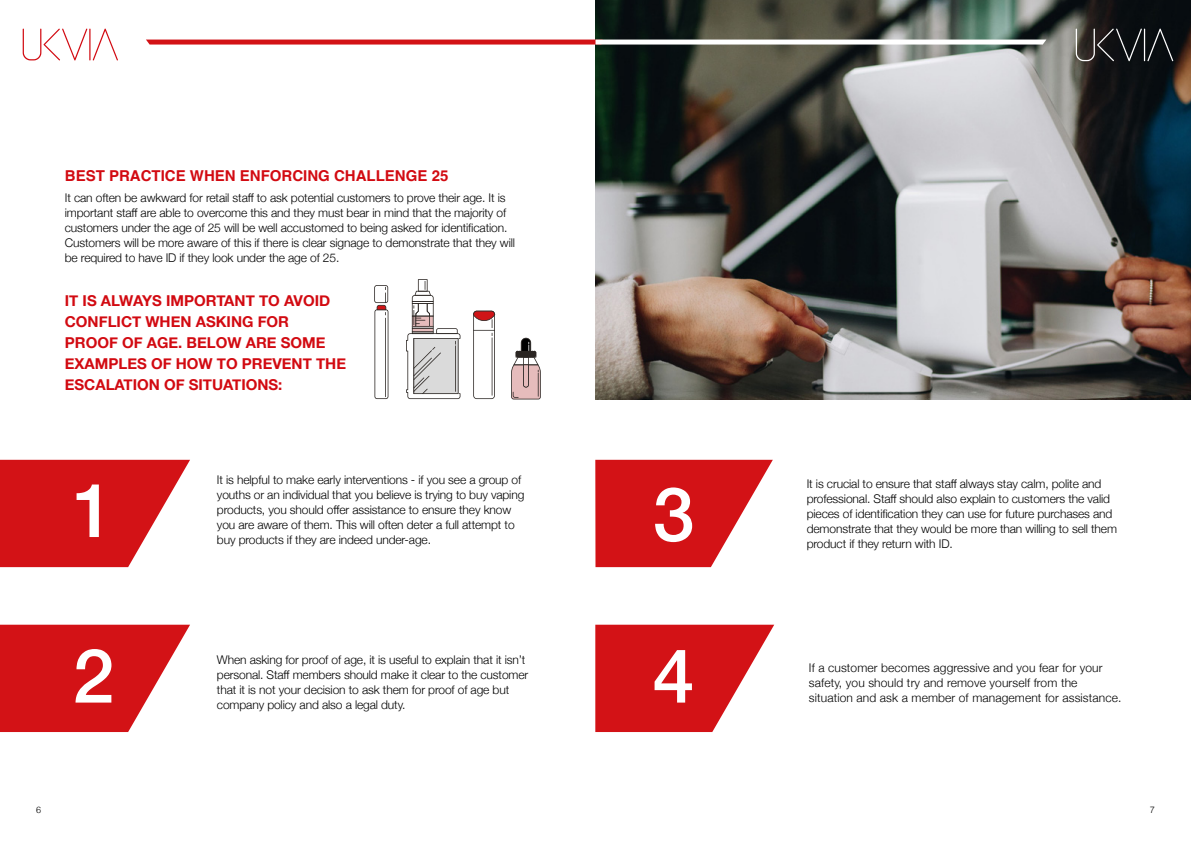
<style>
.page{position:relative;width:1191px;height:842px;background:#fff}
.page>*{position:absolute;margin:0;border:0;box-sizing:border-box;transform-origin:0 0}
.t1{font:500 75px "Helvetica Neue";color:#fff}
.t2{font:700 15px/21px "Helvetica Neue";color:#d20a11}
.t3{font:700 15px "Helvetica";color:#d20a11}
.t4{font:300 12px/15px "Helvetica Neue";letter-spacing:-.01em;color:#000}
.t5{font:300 12px/15px "Helvetica Neue";letter-spacing:.01em;color:#000}
.t6{font:300 9px "Helvetica";color:#000}
</style>
<div class="page">
<svg style="left:0;top:625px;width:190px;height:107px;background:#d93639"></svg>
<svg style="left:0;top:460px;width:190px;height:107px;background:#d93639"></svg>
<svg style="left:595px;top:625px;width:179px;height:107px"></svg>
<svg style="left:595px;top:460px;width:178px;height:107px"></svg>
<img style="left:595px;top:0;width:596px;height:399px">
<svg style="left:1075px;top:29px;width:98px;height:32px;background:#303131"></svg>
<svg style="left:511px;top:338px;width:30px;height:61px"></svg>
<svg style="left:374px;top:285px;width:14px;height:114px"></svg>
<svg style="left:473px;top:311px;width:22px;height:88px"></svg>
<svg style="left:406px;top:279px;width:54px;height:120px"></svg>
<svg style="left:23px;top:29px;width:95px;height:31px"></svg>
<svg style="left:146px;top:40px;width:900px;height:5px"></svg>
<p class="t3" style="left:65px;top:167px;width:385px">BEST PRACTICE WHEN ENFORCING CHALLENGE 25</p>
<p class="t4" style="left:65px;top:189px;width:452px">It can often be awkward for retail staff to ask potential customers to prove their age. It is important staff are able to overcome this and they must bear in mind that the majority of customers under the age of 25 will be well accustomed to being asked for identification.<br>Customers will be more aware of this if there is clear signage to demonstrate that they will be required to have ID if they look under the age of 25.</p>
<p class="t2" style="left:65px;top:291px;width:283px">IT IS ALWAYS IMPORTANT TO AVOID<br>CONFLICT WHEN ASKING FOR<br>PROOF OF AGE. BELOW ARE SOME<br>EXAMPLES OF HOW TO PREVENT THE<br>ESCALATION OF SITUATIONS:</p>
<h1 class="t1" style="left:73px;top:450px;width:43px">1</h1>
<h1 class="t1" style="left:73px;top:616px;width:43px">2</h1>
<p class="t4" style="left:217px;top:472px;width:309px">It is helpful to make early interventions - if you see a group of youths or an individual that you believe is trying to buy vaping products, you should offer assistance to ensure they know you are aware of them. This will often deter a full attempt to</p>
<p class="t4" style="left:217px;top:532px;width:216px">buy products if they are indeed under-age.</p>
<p class="t4" style="left:217px;top:652px;width:313px">When asking for proof of age, it is useful to explain that it isn’t personal. Staff members should make it clear to the customer that it is not your decision to ask them for proof of age but</p>
<p class="t4" style="left:217px;top:697px;width:190px">company policy and also a legal duty.</p>
<h1 class="t1" style="left:653px;top:454px;width:43px">3</h1>
<h1 class="t1" style="left:653px;top:616px;width:43px">4</h1>
<p class="t4" style="left:806px;top:475px;width:312px">It is crucial to ensure that staff always stay calm, polite and professional. Staff should also explain to customers the valid pieces of identification they can use for future purchases and demonstrate that they would be more than willing to sell them product if they return with ID.</p>
<p class="t5" style="left:809px;top:659px;width:295px">If a customer becomes aggressive and you fear for your safety, you should try and remove yourself from the</p>
<p class="t5" style="left:809px;top:689px;width:314px">situation and ask a member of management for assistance.</p>
<p class="t6" style="left:36px;top:802px;width:7px">6</p>
<p class="t6" style="left:1150px;top:802px;width:7px">7</p>
</div>
